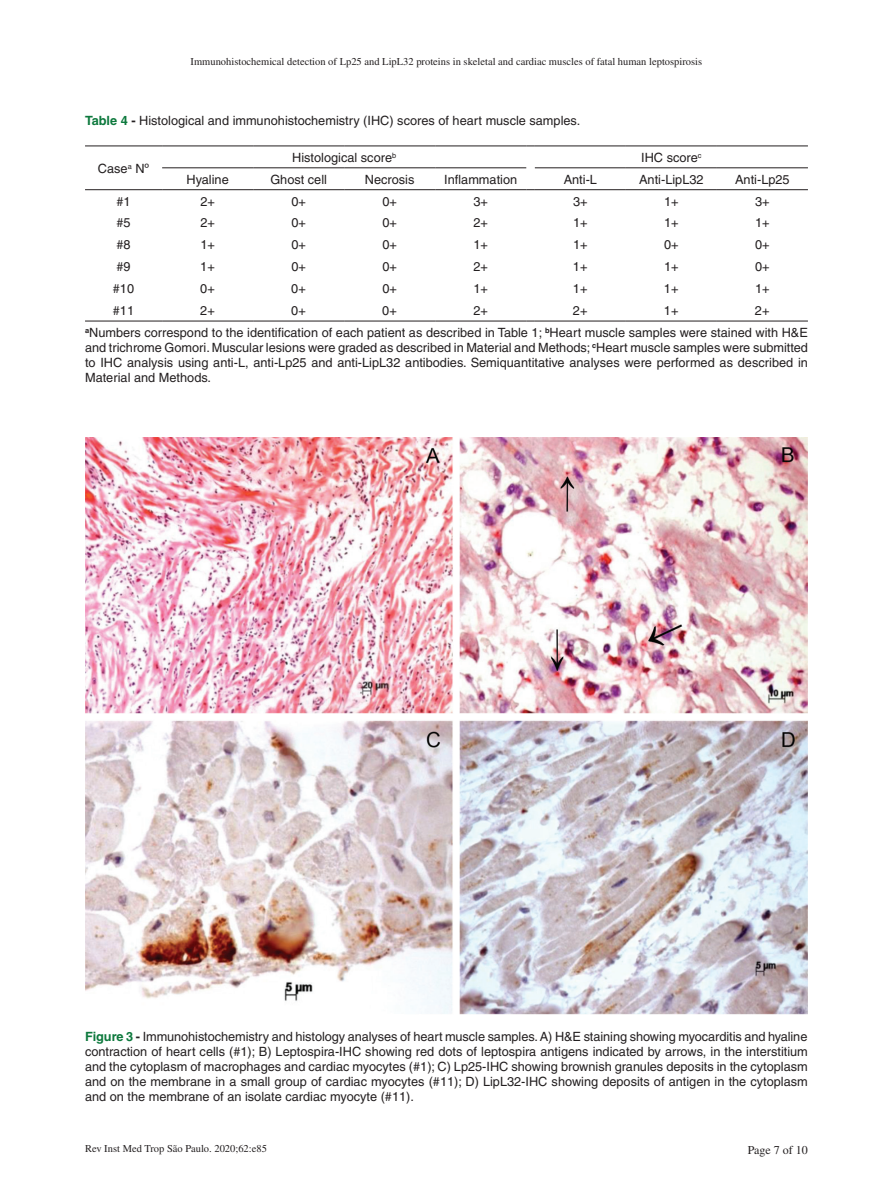
<style>
.page{position:relative;width:893px;height:1191px;background:#fff}
.page>*{position:absolute;margin:0;border:0;box-sizing:border-box;transform-origin:0 0}
.t1{font:12.75px/15px "Helvetica";color:#231f20;text-align:justify}
.t2{font:12px "Times";color:#231f20}
.t3{font:10.5px "Times";color:#231f20}
.s1{font-weight:700;color:#0d793d}
.s2{font-weight:700}
</style>
<div class="page">
<hr style="left:85px;top:145px;width:77px;height:1px;background:#231f20">
<hr style="left:162px;top:145px;width:91px;height:1px;background:#231f20">
<hr style="left:253px;top:145px;width:91px;height:1px;background:#231f20">
<hr style="left:344px;top:145px;width:91px;height:1px;background:#231f20">
<hr style="left:435px;top:145px;width:91px;height:1px;background:#231f20">
<hr style="left:535px;top:145px;width:91px;height:1px;background:#231f20">
<hr style="left:626px;top:145px;width:91px;height:1px;background:#231f20">
<hr style="left:717px;top:145px;width:91px;height:1px;background:#231f20">
<hr style="left:162px;top:167px;width:91px;height:1px;background:#231f20">
<hr style="left:253px;top:167px;width:91px;height:1px;background:#231f20">
<hr style="left:344px;top:167px;width:91px;height:1px;background:#231f20">
<hr style="left:435px;top:167px;width:91px;height:1px;background:#231f20">
<hr style="left:535px;top:167px;width:91px;height:1px;background:#231f20">
<hr style="left:626px;top:167px;width:91px;height:1px;background:#231f20">
<hr style="left:717px;top:167px;width:91px;height:1px;background:#231f20">
<hr style="left:85px;top:189px;width:77px;height:1px;background:#231f20">
<hr style="left:162px;top:189px;width:91px;height:1px;background:#231f20">
<hr style="left:253px;top:189px;width:91px;height:1px;background:#231f20">
<hr style="left:344px;top:189px;width:91px;height:1px;background:#231f20">
<hr style="left:435px;top:189px;width:91px;height:1px;background:#231f20">
<hr style="left:535px;top:189px;width:91px;height:1px;background:#231f20">
<hr style="left:626px;top:189px;width:91px;height:1px;background:#231f20">
<hr style="left:717px;top:189px;width:91px;height:1px;background:#231f20">
<hr style="left:85px;top:321px;width:77px;height:1px;background:#231f20">
<hr style="left:162px;top:321px;width:91px;height:1px;background:#231f20">
<hr style="left:253px;top:321px;width:91px;height:1px;background:#231f20">
<hr style="left:344px;top:321px;width:91px;height:1px;background:#231f20">
<hr style="left:435px;top:321px;width:91px;height:1px;background:#231f20">
<hr style="left:535px;top:321px;width:91px;height:1px;background:#231f20">
<hr style="left:626px;top:321px;width:91px;height:1px;background:#231f20">
<hr style="left:717px;top:321px;width:91px;height:1px;background:#231f20">
<img style="left:85px;top:438px;width:723px;height:576px">
<p class="t3" style="left:191px;top:56px;width:513px">Immunohistochemical detection of Lp25 and LipL32 proteins in skeletal and cardiac muscles of fatal human leptospirosis</p>
<p class="t1" style="left:85px;top:112px;width:497px"><span class="s1">Table 4</span> <span class="s2">-</span> Histological and immunohistochemistry (IHC) scores of heart muscle samples.</p>
<p class="t1" style="left:98px;top:161px;width:53px">Case<sup>a</sup> Nº</p>
<p class="t1" style="left:292px;top:150px;width:106px">Histological score<sup>b</sup></p>
<p class="t1" style="left:641px;top:150px;width:62px">IHC score<sup>c</sup></p>
<p class="t1" style="left:187px;top:172px;width:44px">Hyaline</p>
<p class="t1" style="left:270px;top:172px;width:58px">Ghost cell</p>
<p class="t1" style="left:365px;top:172px;width:51px">Necrosis</p>
<p class="t1" style="left:444px;top:172px;width:74px">Inflammation</p>
<p class="t1" style="left:564px;top:172px;width:35px">Anti-L</p>
<p class="t1" style="left:639px;top:172px;width:66px">Anti-LipL32</p>
<p class="t1" style="left:735px;top:172px;width:56px">Anti-Lp25</p>
<p class="t1" style="left:116px;top:194px;width:16px">#1</p>
<p class="t1" style="left:200px;top:194px;width:16px">2+</p>
<p class="t1" style="left:291px;top:194px;width:16px">0+</p>
<p class="t1" style="left:382px;top:194px;width:16px">0+</p>
<p class="t1" style="left:473px;top:194px;width:16px">3+</p>
<p class="t1" style="left:573px;top:194px;width:16px">3+</p>
<p class="t1" style="left:664px;top:194px;width:16px">1+</p>
<p class="t1" style="left:755px;top:194px;width:16px">3+</p>
<p class="t1" style="left:116px;top:215px;width:16px">#5</p>
<p class="t1" style="left:200px;top:215px;width:16px">2+</p>
<p class="t1" style="left:291px;top:215px;width:16px">0+</p>
<p class="t1" style="left:382px;top:215px;width:16px">0+</p>
<p class="t1" style="left:473px;top:215px;width:16px">2+</p>
<p class="t1" style="left:573px;top:215px;width:16px">1+</p>
<p class="t1" style="left:664px;top:215px;width:16px">1+</p>
<p class="t1" style="left:755px;top:215px;width:16px">1+</p>
<p class="t1" style="left:116px;top:237px;width:16px">#8</p>
<p class="t1" style="left:200px;top:237px;width:16px">1+</p>
<p class="t1" style="left:291px;top:237px;width:16px">0+</p>
<p class="t1" style="left:382px;top:237px;width:16px">0+</p>
<p class="t1" style="left:473px;top:237px;width:16px">1+</p>
<p class="t1" style="left:573px;top:237px;width:16px">1+</p>
<p class="t1" style="left:664px;top:237px;width:16px">0+</p>
<p class="t1" style="left:755px;top:237px;width:16px">0+</p>
<p class="t1" style="left:116px;top:259px;width:16px">#9</p>
<p class="t1" style="left:200px;top:259px;width:16px">1+</p>
<p class="t1" style="left:291px;top:259px;width:16px">0+</p>
<p class="t1" style="left:382px;top:259px;width:16px">0+</p>
<p class="t1" style="left:473px;top:259px;width:16px">2+</p>
<p class="t1" style="left:573px;top:259px;width:16px">1+</p>
<p class="t1" style="left:664px;top:259px;width:16px">1+</p>
<p class="t1" style="left:755px;top:259px;width:16px">0+</p>
<p class="t1" style="left:113px;top:281px;width:23px">#10</p>
<p class="t1" style="left:200px;top:281px;width:16px">0+</p>
<p class="t1" style="left:291px;top:281px;width:16px">0+</p>
<p class="t1" style="left:382px;top:281px;width:16px">0+</p>
<p class="t1" style="left:473px;top:281px;width:16px">1+</p>
<p class="t1" style="left:573px;top:281px;width:16px">1+</p>
<p class="t1" style="left:664px;top:281px;width:16px">1+</p>
<p class="t1" style="left:755px;top:281px;width:16px">1+</p>
<p class="t1" style="left:113px;top:303px;width:23px">#11</p>
<p class="t1" style="left:200px;top:303px;width:16px">2+</p>
<p class="t1" style="left:291px;top:303px;width:16px">0+</p>
<p class="t1" style="left:382px;top:303px;width:16px">0+</p>
<p class="t1" style="left:473px;top:303px;width:16px">2+</p>
<p class="t1" style="left:573px;top:303px;width:16px">2+</p>
<p class="t1" style="left:664px;top:303px;width:16px">1+</p>
<p class="t1" style="left:85px;top:299px;width:724px;line-height:21.9px;text-indent:670px">2+ <sup>a</sup>Numbers correspond to the identification of each patient as described in Table 1; <sup>b</sup>Heart muscle samples were stained with H&amp;E</p>
<p class="t1" style="left:85px;top:340px;width:724px">and trichrome Gomori. Muscular lesions were graded as described in Material and Methods; <sup>c</sup>Heart muscle samples were submitted to IHC analysis using anti-L, anti-Lp25 and anti-LipL32 antibodies. Semiquantitative analyses were performed as described in Material and Methods.</p>
<p class="t1" style="left:85px;top:1029px;width:724px"><span class="s1">Figure 3</span> <span class="s2">-</span> Immunohistochemistry and histology analyses of heart muscle samples. A) H&amp;E staining showing myocarditis and hyaline contraction of heart cells (#1); B) Leptospira-IHC showing red dots of leptospira antigens indicated by arrows, in the interstitium and the cytoplasm of macrophages and cardiac myocytes (#1); C) Lp25-IHC showing brownish granules deposits in the cytoplasm and on the membrane in a small group of cardiac myocytes (#11); D) LipL32-IHC showing deposits of antigen in the cytoplasm and on the membrane of an isolate cardiac myocyte (#11).</p>
<p class="t3" style="left:85px;top:1143px;width:183px">Rev Inst Med Trop São Paulo. 2020;62:e85</p>
<p class="t2" style="left:748px;top:1142px;width:62px">Page 7 of 10</p>
</div>
